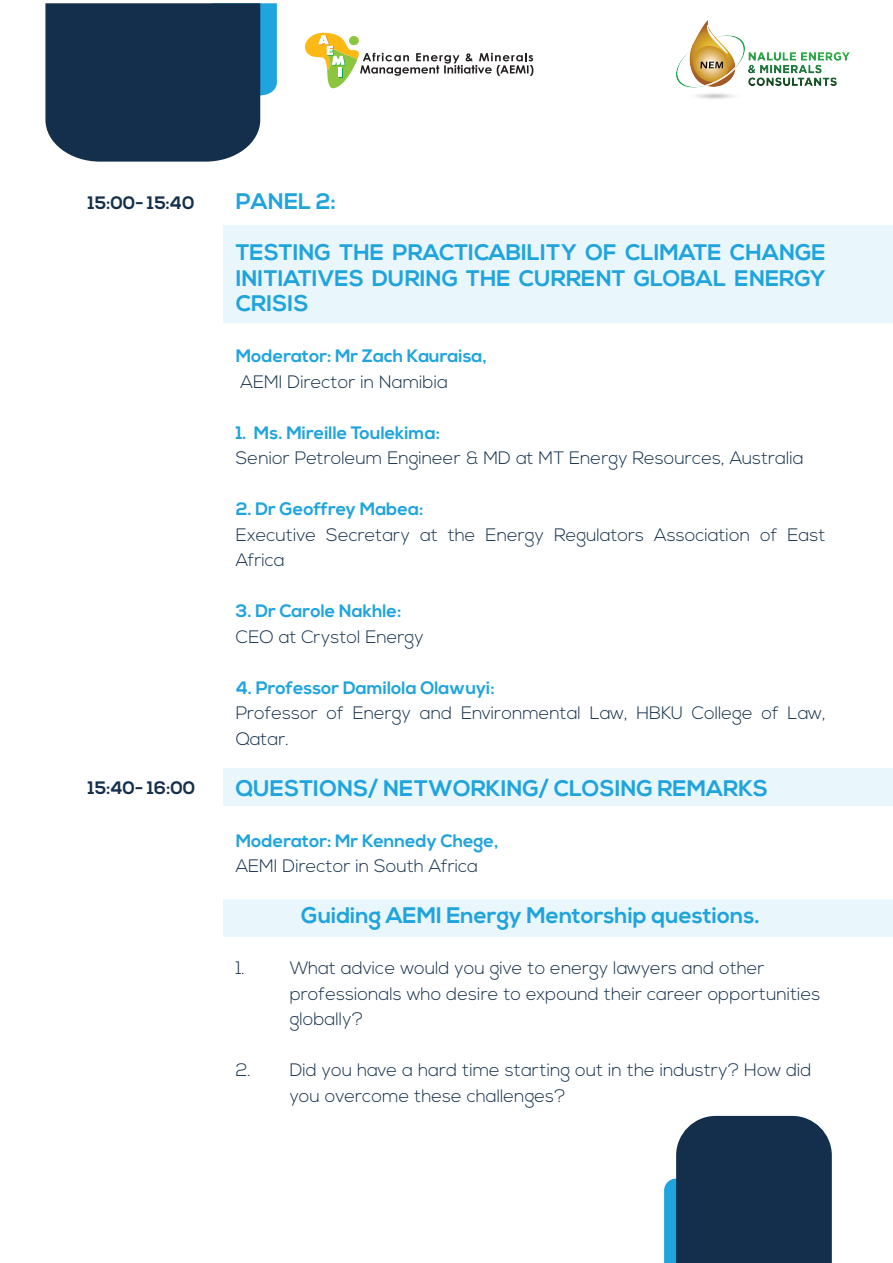
<style>
.page{position:relative;width:893px;height:1263px;background:#fff}
.page>*{position:absolute;margin:0;border:0;box-sizing:border-box;transform-origin:0 0}
.t1{font:700 22.5px/25.5px "Nexa";color:#1fa4dd;text-align:justify}
.t2{font:300 18px/25.5px "Nexa";color:#142f4b}
.t3{font:700 18px "Nexa";color:#1fa4dd}
.t4{font:700 18px "Nexa";letter-spacing:.01em;color:#142f4b}
</style>
<div class="page">
<svg style="left:45px;top:3px;width:232px;height:159px;background:#23415c"></svg>
<svg style="left:664px;top:1116px;width:168px;height:147px;background:#23405c"></svg>
<div style="left:223px;top:225px;width:670px;height:98px;background:#e9f6fb"></div>
<div style="left:223px;top:768px;width:670px;height:38px;background:#e9f6fb"></div>
<div style="left:223px;top:899px;width:670px;height:38px;background:#e9f6fb"></div>
<img style="left:676px;top:21px;width:174px;height:78px">
<svg style="left:305px;top:32px;width:228px;height:57px"></svg>
<div style="left:349px;top:36px;width:10px;height:9px;background:#8bc63e;border-radius:50%"></div>
<p class="t4" style="left:88px;top:192px;width:108px">15:00- 15:40</p>
<p class="t4" style="left:88px;top:777px;width:109px">15:40- 16:00</p>
<p class="t1" style="left:236px;top:189px;width:102px">PANEL 2:</p>
<p class="t1" style="left:236px;top:240px;width:591px">TESTING THE PRACTICABILITY OF CLIMATE CHANGE INITIATIVES DURING THE CURRENT GLOBAL ENERGY CRISIS</p>
<p class="t3" style="left:236px;top:346px;width:253px">Moderator: Mr Zach Kauraisa,</p>
<p class="t2" style="left:241px;top:370px;width:209px">AEMI Director in Namibia</p>
<p class="t3" style="left:236px;top:422px;width:206px">1. Ms. Mireille Toulekima:</p>
<p class="t2" style="left:236px;top:446px;width:570px">Senior Petroleum Engineer &amp; MD at MT Energy Resources, Australia</p>
<p class="t3" style="left:236px;top:499px;width:189px">2. Dr Geoffrey Mabea:</p>
<p class="t2" style="left:236px;top:523px;width:591px">Executive Secretary at the Energy Regulators Association of East<br>Africa</p>
<p class="t3" style="left:236px;top:601px;width:167px">3. Dr Carole Nakhle:</p>
<p class="t2" style="left:236px;top:625px;width:190px">CEO at Crystol Energy</p>
<p class="t3" style="left:236px;top:677px;width:261px">4. Professor Damilola Olawuyi:</p>
<p class="t2" style="left:236px;top:701px;width:591px">Professor of Energy and Environmental Law, HBKU College of Law,<br>Qatar.</p>
<p class="t1" style="left:236px;top:776px;width:534px">QUESTIONS/ NETWORKING/ CLOSING REMARKS</p>
<p class="t3" style="left:236px;top:830px;width:264px">Moderator: Mr Kennedy Chege,</p>
<p class="t2" style="left:236px;top:854px;width:244px">AEMI Director in South Africa</p>
<p class="t1" style="left:301px;top:903px;width:460px">Guiding AEMI Energy Mentorship questions.</p>
<p class="t2" style="left:236px;top:956px;width:11px">1.</p>
<p class="t2" style="left:290px;top:956px;width:532px">What advice would you give to energy lawyers and other professionals who desire to expound their career opportunities globally?</p>
<p class="t2" style="left:290px;top:1058px;width:523px;text-indent:-54px">2. Did you have a hard time starting out in the industry? How did you overcome these challenges?</p>
</div>
